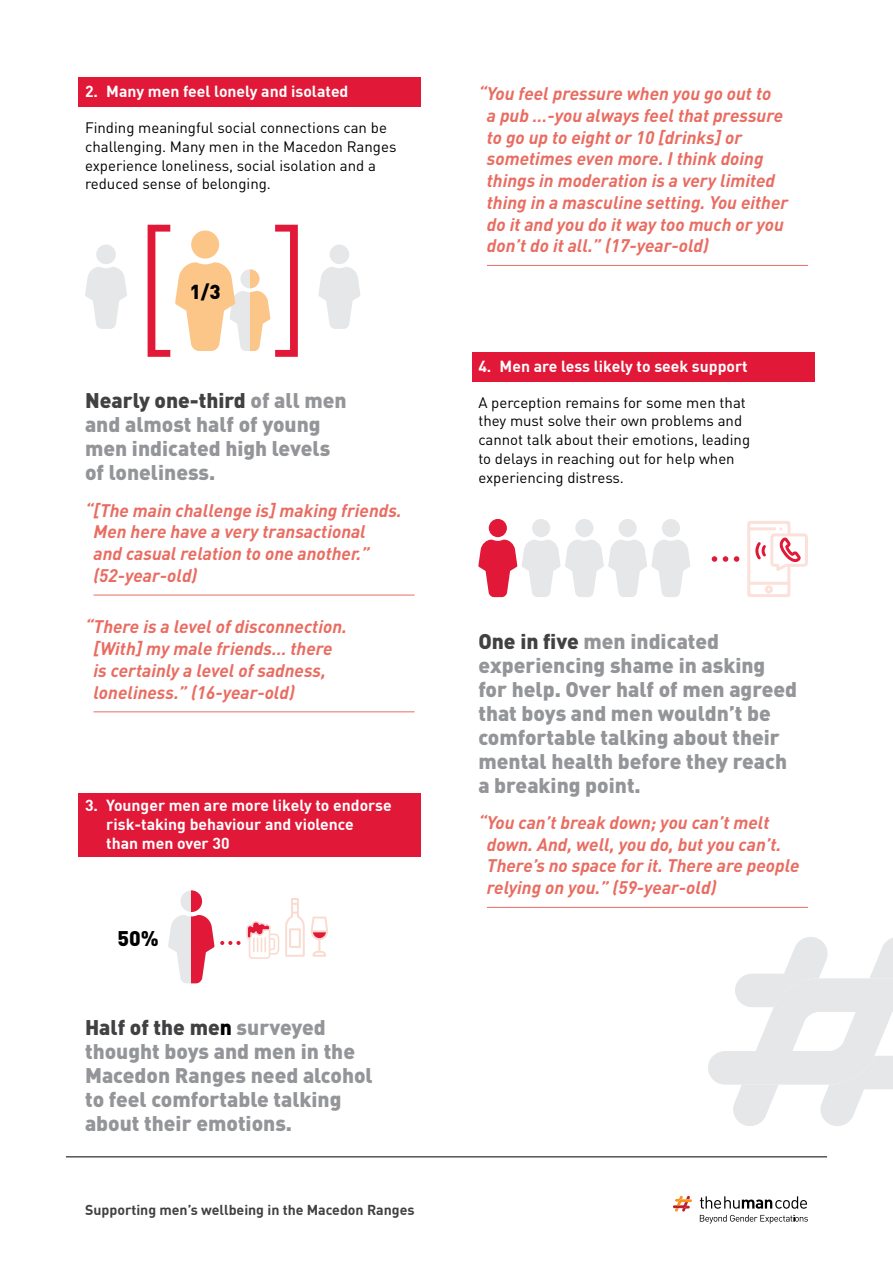
<style>
.page{position:relative;width:893px;height:1263px;background:#fff}
.page>*{position:absolute;margin:0;border:0;box-sizing:border-box;transform-origin:0 0}
.t1{font:900 21px/24px "DIN";color:#939598}
.t2{font:900 21px "DIN";color:#000}
.t3{font:900 19.95px "DIN";color:#000}
.t4{font:italic 700 18px/21.8px "DIN";color:#e96c61}
.t5{font:700 15.75px/18.8px "DIN";color:#fff}
.t6{font:15px/18.8px "DIN";color:#000}
.t7{font:700 14.1px "DIN";color:#414042}
.s1{color:#414042}
.s2{color:#000}
</style>
<div class="page">
<div style="left:79px;top:77px;width:342px;height:30px;background:#e11837"></div>
<hr style="left:94px;top:595px;width:321px;height:1px;background:#e96c61">
<hr style="left:94px;top:711px;width:321px;height:1px;background:#e96c61">
<svg style="left:318px;top:245px;width:42px;height:84px"></svg>
<svg style="left:85px;top:245px;width:42px;height:84px"></svg>
<svg style="left:148px;top:225px;width:150px;height:132px"></svg>
<div style="left:79px;top:793px;width:342px;height:64px;background:#e11837"></div>
<svg style="left:168px;top:890px;width:72px;height:93px"></svg>
<svg style="left:246px;top:921px;width:33px;height:38px"></svg>
<svg style="left:311px;top:916px;width:17px;height:41px"></svg>
<svg style="left:285px;top:898px;width:20px;height:59px"></svg>
<hr style="left:487px;top:265px;width:321px;height:1px;background:#e96c61">
<svg style="left:708px;top:937px;width:185px;height:189px"></svg>
<div style="left:472px;top:352px;width:342px;height:29px;background:#e11837"></div>
<svg style="left:478px;top:519px;width:212px;height:78px"></svg>
<svg style="left:747px;top:521px;width:61px;height:76px"></svg>
<svg style="left:712px;top:556px;width:5px;height:6px"></svg>
<svg style="left:723px;top:556px;width:5px;height:6px"></svg>
<svg style="left:734px;top:556px;width:5px;height:6px"></svg>
<hr style="left:487px;top:907px;width:321px;height:1px;background:#e96c61">
<svg style="left:673px;top:1196px;width:19px;height:15px"></svg>
<svg style="left:700px;top:1196px;width:107px;height:13px"></svg>
<svg style="left:700px;top:1215px;width:108px;height:8px"></svg>
<hr style="left:66px;top:1156px;width:761px;height:1px;background:#000">
<p class="t5" style="left:85px;top:82px;width:265px">2. Many men feel lonely and isolated</p>
<p class="t6" style="left:85px;top:118px;width:313px">Finding meaningful social connections can be challenging. Many men in the Macedon Ranges experience loneliness, social isolation and a reduced sense of belonging.</p>
<p class="t3" style="left:190px;top:279px;width:32px">1/3</p>
<p class="t1" style="left:85px;top:388px;width:263px"><span class="s1">Nearly one-third</span> of all men and almost half of young men indicated high levels of loneliness.</p>
<p class="t4" style="left:94px;top:499px;width:310px;text-indent:-8px">“[The main challenge is] making friends.<br>Men here have a very transactional<br>and casual relation to one another.” (52-year-old)</p>
<p class="t4" style="left:94px;top:615px;width:255px;text-indent:-8px">“There is a level of disconnection. [With] my male friends… there is certainly a level of sadness, loneliness.” (16-year-old)</p>
<p class="t5" style="left:106px;top:795px;width:287px;text-indent:-21px">3. Younger men are more likely to endorse risk-taking behaviour and violence<br>than men over 30</p>
<p class="t2" style="left:117px;top:924px;width:43px">50%</p>
<p class="t1" style="left:85px;top:1014px;width:289px"><span class="s1">Half of the me</span><span class="s2">n</span> surveyed thought boys and men in the<br>Macedon Ranges need alcohol to feel comfortable talking about their emotions.</p>
<p class="t7" style="left:85px;top:1201px;width:331px">Supporting men’s wellbeing in the Macedon Ranges</p>
<p class="t4" style="left:487px;top:82px;width:303px;text-indent:-8px">“You feel pressure when you go out to<br>a pub …-you always feel that pressure to go up to eight or 10 [drinks] or sometimes even more. I think doing things in moderation is a very limited thing in a masculine setting. You either do it and you do it way too much or you don’t do it all.” (17-year-old)</p>
<p class="t5" style="left:478px;top:356px;width:271px">4. Men are less likely to seek support</p>
<p class="t6" style="left:478px;top:392px;width:273px">A perception remains for some men that they must solve their own problems and cannot talk about their emotions, leading to delays in reaching out for help when experiencing distress.</p>
<p class="t1" style="left:478px;top:628px;width:320px"><span class="s1">One in five</span> men indicated experiencing shame in asking for help. Over half of men agreed that boys and men wouldn’t be comfortable talking about their mental health before they reach a breaking point.</p>
<p class="t4" style="left:487px;top:811px;width:314px;text-indent:-8px">“You can’t break down; you can’t melt down. And, well, you do, but you can’t.<br>There’s no space for it. There are people relying on you.” (59-year-old)</p>
</div>
